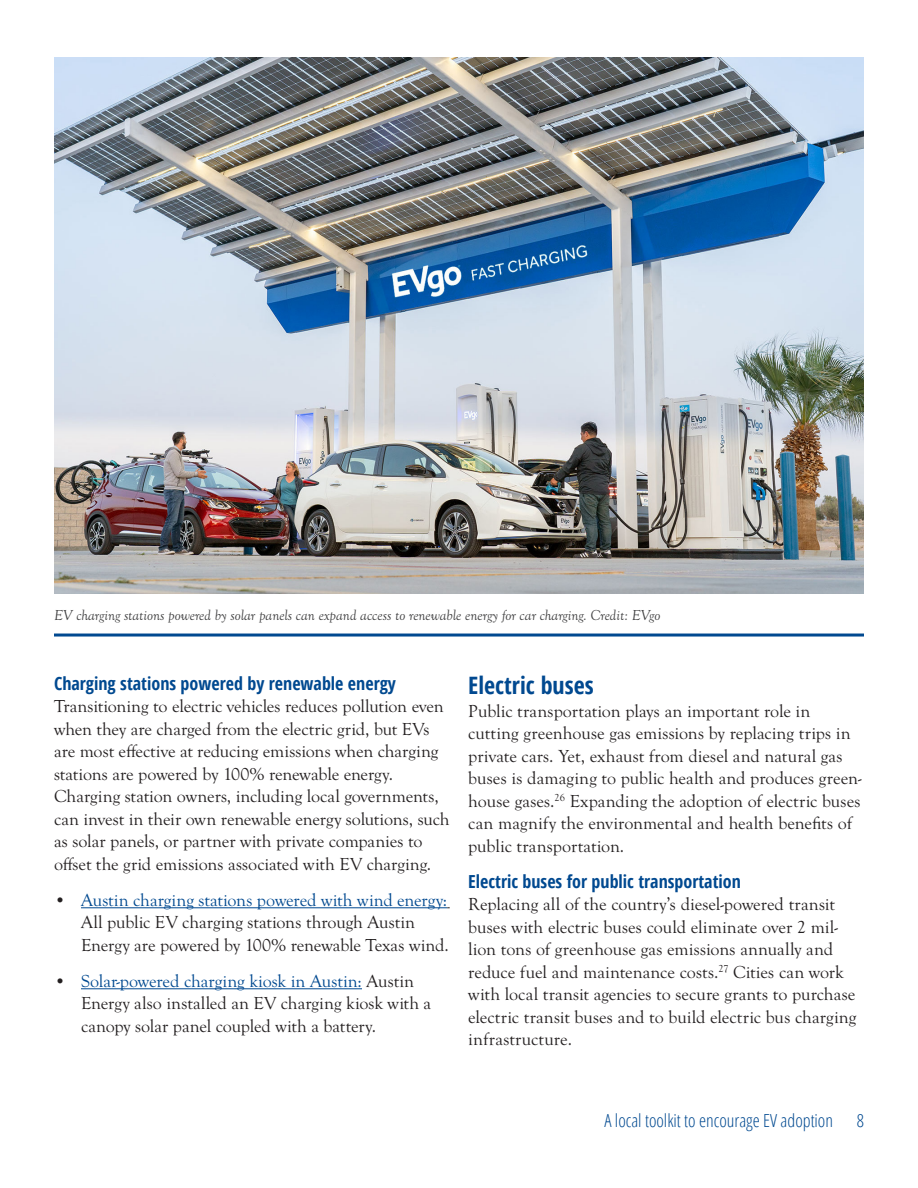
<style>
.page{position:relative;width:918px;height:1188px;background:#fff}
.page>*{position:absolute;margin:0;border:0;box-sizing:border-box;transform-origin:0 0}
.Subhead{font:700 condensed 24px "Open Sans";color:#014990}
.Body_text{font:18px/22.5px "Goudy Old Sty";color:#231f20}
.Third_Level_Subhead{font:700 condensed 18px "Open Sans";color:#014990}
.t1{font:300 condensed 18px "Open Sans";color:#014990}
.Caption_text{font:italic 15px "Goudy Old Sty";color:#3e3e3f}
.s1{color:#014990}
</style>
<div class="page">
<hr style="left:81px;top:907px;width:366px;height:1px;background:#014990">
<hr style="left:81px;top:988px;width:281px;height:1px;background:#014990">
<hr style="left:54px;top:634px;width:810px;height:3px;background:#014990">
<img style="left:54px;top:58px;width:810px;height:536px">
<p class="Caption_text" style="left:54px;top:607px;width:608px">EV charging stations powered by solar panels can expand access to renewable energy for car charging. Credit: EVgo</p>
<p class="Third_Level_Subhead" style="left:54px;top:671px;width:343px">Charging stations powered by renewable energy</p>
<p class="Body_text" style="left:54px;top:696px;width:397px">Transitioning to electric vehicles reduces pollution even when they are charged from the electric grid, but EVs are most effective at reducing emissions when charging stations are powered by 100% renewable energy.<br>Charging station owners, including local governments, can invest in their own renewable energy solutions, such as solar panels, or partner with private companies to offset the grid emissions associated with EV charging.</p>
<p class="Body_text" style="left:81px;top:889px;width:369px;text-indent:-27px">• <span class="s1">Austin charging stations powered with wind energy:<br></span>All public EV charging stations through Austin<br>Energy are powered by 100% renewable Texas wind.</p>
<p class="Body_text" style="left:81px;top:970px;width:352px;text-indent:-27px">• <span class="s1">Solar-powered charging kiosk in Austin:</span> Austin<br>Energy also installed an EV charging kiosk with a canopy solar panel coupled with a battery.</p>
<p class="Subhead" style="left:468px;top:669px;width:127px">Electric buses</p>
<p class="Body_text" style="left:468px;top:700px;width:395px">Public transportation plays an important role in cutting greenhouse gas emissions by replacing trips in private cars. Yet, exhaust from diesel and natural gas buses is damaging to public health and produces green&shy;house gases.<sup>26</sup> Expanding the adoption of electric buses can magnify the environmental and health benefits of public transportation.</p>
<p class="Third_Level_Subhead" style="left:468px;top:869px;width:274px">Electric buses for public transportation</p>
<p class="Body_text" style="left:468px;top:894px;width:390px">Replacing all of the country’s diesel-powered transit buses with electric buses could eliminate over 2 mil&shy;lion tons of greenhouse gas emissions annually and reduce fuel and maintenance costs.<sup>27</sup> Cities can work with local transit agencies to secure grants to purchase electric transit buses and to build electric bus charging infrastructure.</p>
<p class="t1" style="left:604px;top:1109px;width:230px">A local toolkit to encourage EV adoption</p>
<p class="t1" style="left:857px;top:1109px;width:9px">8</p>
</div>
